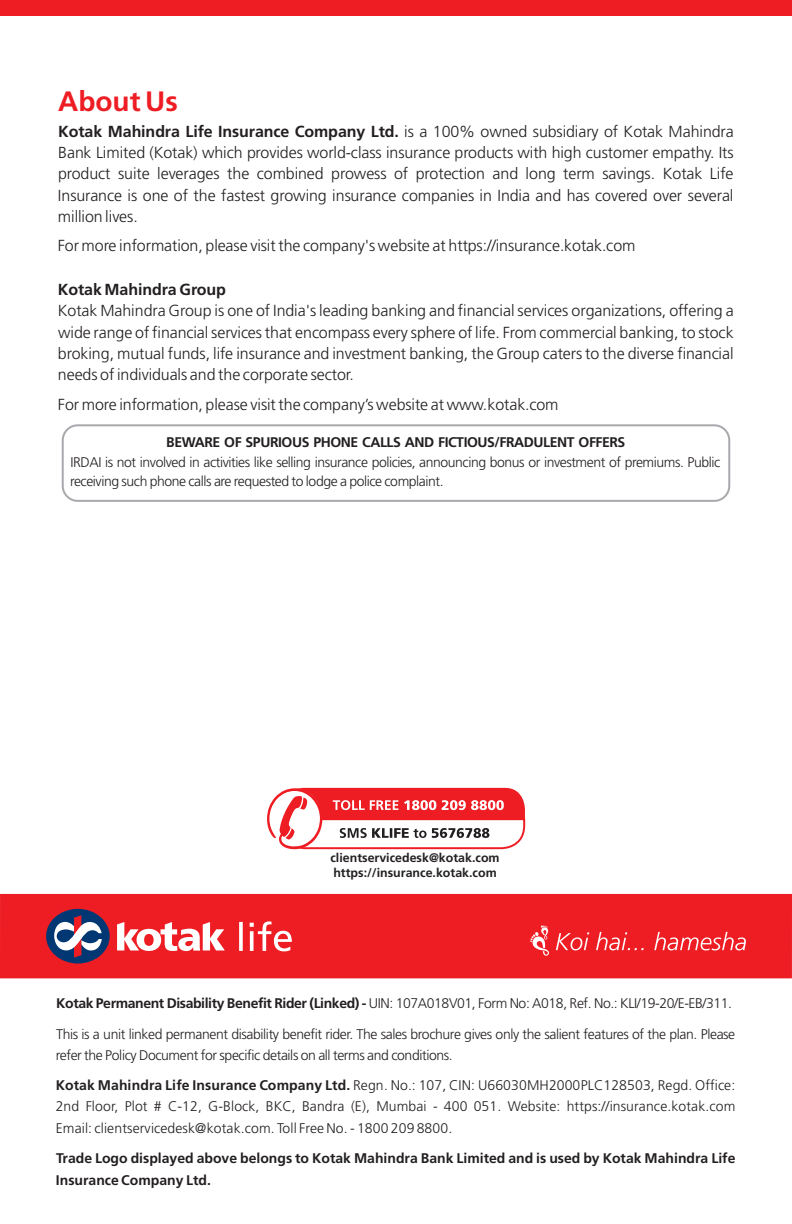
<style>
.page{position:relative;width:792px;height:1224px;background:#fff}
.page>*{position:absolute;margin:0;border:0;box-sizing:border-box;transform-origin:0 0}
.t1{font:700 28px "Frutiger";color:#ee1d23}
.t2{font:300 16px/21.4px "Frutiger";color:#231f20;text-align:justify}
.t3{font:700 16px "Frutiger";color:#231f20}
.t4{font:300 14px/30.2px "Frutiger";letter-spacing:-.03em;color:#231f20}
.t5{font:300 14px/21.2px "Frutiger";color:#231f20}
.t6{font:700 14px/21.6px "Frutiger";color:#231f20}
.t7{font:700 14px "Frutiger";letter-spacing:-.03em;color:#231f20}
.t8{font:700 12.4px "Frutiger";color:#231f20}
.s1{font-weight:700}
</style>
<div class="page">
<div style="left:0;top:0;width:792px;height:16px;background:#ee1d23"></div>
<svg style="left:267px;top:788px;width:259px;height:62px"></svg>
<div style="left:0;top:894px;width:792px;height:84px;background:#ee1d23"></div>
<svg style="left:530px;top:925px;width:19px;height:31px"></svg>
<svg style="left:556px;top:932px;width:190px;height:18px"></svg>
<svg style="left:117px;top:921px;width:175px;height:30px"></svg>
<div style="left:46px;top:909px;width:64px;height:55px;background:#013874;border-radius:50%"></div>
<svg style="left:54px;top:915px;width:48px;height:43px"></svg>
<div style="left:62px;top:424px;width:668px;height:78px;border:2px solid #a8a9ad;border-radius:15px"></div>
<h1 class="t1" style="left:58px;top:85px;width:121px">About Us</h1>
<p class="t2" style="left:58px;top:121px;width:678px"><span class="s1">Kotak Mahindra Life Insurance Company Ltd.</span> is a 100% owned subsidiary of Kotak Mahindra Bank Limited (Kotak) which provides world-class insurance products with high customer empathy. Its product suite leverages the combined prowess of protection and long term savings. Kotak Life Insurance is one of the fastest growing insurance companies in India and has covered over several million lives.</p>
<p class="t2" style="left:58px;top:235px;width:579px">For more information, please visit the company's website at https://insurance.kotak.com</p>
<p class="t3" style="left:58px;top:280px;width:170px">Kotak Mahindra Group</p>
<p class="t2" style="left:58px;top:300px;width:678px">Kotak Mahindra Group is one of India's leading banking and financial services organizations, offering a wide range of financial services that encompass every sphere of life. From commercial banking, to stock broking, mutual funds, life insurance and investment banking, the Group caters to the diverse financial needs of individuals and the corporate sector.</p>
<p class="t2" style="left:58px;top:394px;width:502px">For more information, please visit the company’s website at www.kotak.com</p>
<p class="t7" style="left:166px;top:434px;width:461px">BEWARE OF SPURIOUS PHONE CALLS AND FICTIOUS/FRADULENT OFFERS</p>
<p class="t4" style="left:70px;top:452px;width:652px;line-height:19.6px">IRDAI is not involved in activities like selling insurance policies, announcing bonus or investment of premiums. Public receiving such phone calls are requested to lodge a police complaint.</p>
<p class="t8" style="left:330px;top:851px;width:171px">clientservicedesk@kotak.com</p>
<p class="t8" style="left:333px;top:865px;width:165px">https://insurance.kotak.com</p>
<p class="t4" style="left:56px;top:989px;width:681px"><span class="s1">Kotak Permanent Disability Benefit Rider (Linked) -</span> UIN: 107A018V01, Form No: A018, Ref. No.: KLI/19-20/E-EB/311.<br>This is a unit linked permanent disability benefit rider. The sales brochure gives only the salient features of the plan. Please</p>
<p class="t4" style="left:56px;top:1040px;width:681px">refer the Policy Document for specific details on all terms and conditions.<br><span class="s1">Kotak Mahindra Life Insurance Company Ltd.</span> Regn. No.: 107, CIN: U66030MH2000PLC128503, Regd. Office:</p>
<p class="t5" style="left:56px;top:1096px;width:681px">2nd Floor, Plot # C-12, G-Block, BKC, Bandra (E), Mumbai - 400 051. Website: https://insurance.kotak.com<br>Email: clientservicedesk@kotak.com. Toll Free No. - 1800 209 8800.</p>
<p class="t6" style="left:56px;top:1148px;width:681px">Trade Logo displayed above belongs to Kotak Mahindra Bank Limited and is used by Kotak Mahindra Life<br>Insurance Company Ltd.</p>
</div>
